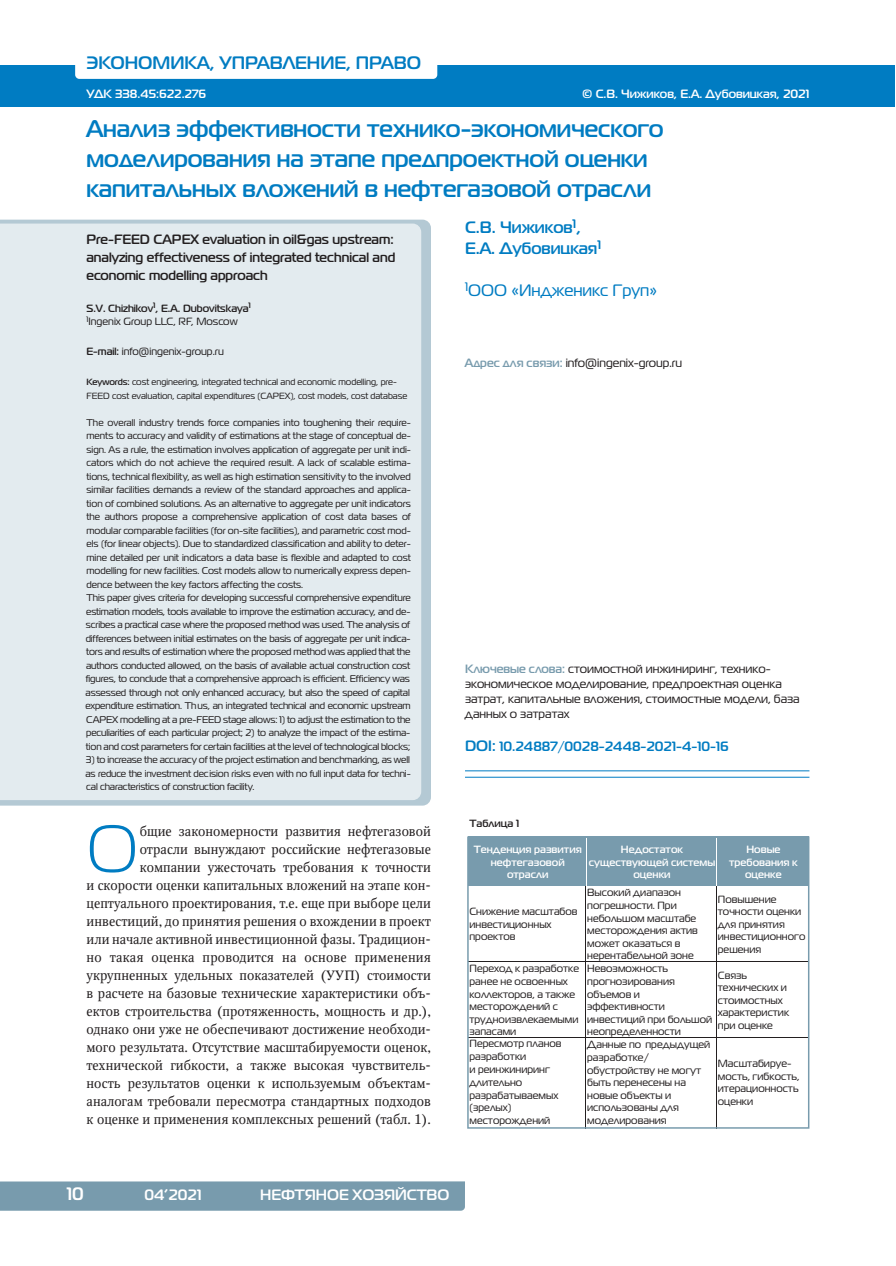
<style>
.page{position:relative;width:896px;height:1266px;background:#fff}
.page>*{position:absolute;margin:0;border:0;box-sizing:border-box;transform-origin:0 0}
.t1{font:66.45px "Magistral C";color:#007cc2}
.t2{font:700 24px/30px "Magistral C";color:#007cc2}
.t3{font:700 18px "Magistral C";color:#007cc2}
.t4{font:700 18px "Magistral C";color:#fff}
.t5{font:700 16.5px/21px "Magistral C";color:#007cc2}
.t6{font:16.5px "Magistral";color:#007cc2}
.t7{font:700 15px "Magistral C";color:#fff}
.t8{font:13.5px/18px "Octava C";color:#231f20;text-align:right}
.t9{font:700 13.5px/18px "Magistral C";color:#231f20;text-align:justify}
.t10{font:700 13.5px "Magistral C";color:#007cc2}
.t11{font:12px/15px "Magistral";color:#231f20}
.t12{font:700 12px "Magistral C";color:#fff}
.t13{font:10.5px/12.6px "Magistral";letter-spacing:.005em;color:#231f20}
.t14{font:500 10.5px/12.6px "Magistral";letter-spacing:.005em;color:#fff;text-align:center}
.t15{font:700 10.5px "Magistral C";color:#231f20}
.t16{font:500 10.5px "Magistral";color:#231f20}
.t17{font:9.75px/13.5px "Magistral";letter-spacing:-.015em;color:#231f20}
.t18{font:9px/13.5px "Magistral";color:#231f20}
.s1{font-family:"Magistral C";font-weight:700}
.s2{font-family:"Magistral C";font-weight:700;color:#789bad}
.s3{font-size:15px}
</style>
<div class="page">
<div style="left:0;top:1181px;width:465px;height:30px;background:#789bad"></div>
<div style="left:0;top:65px;width:894px;height:42px;background:#007cc2"></div>
<div style="left:75px;top:40px;width:362px;height:39px;background:#fff;border-radius:4px"></div>
<hr style="left:465px;top:770px;width:344px;height:1px;background:#007cc2">
<hr style="left:465px;top:777px;width:344px;height:1px;background:#007cc2">
<svg style="left:0;top:220px;width:431px;height:586px;background:#b7cbd6"></svg>
<div style="left:0;top:224px;width:421px;height:576px;background:#e3ebef"></div>
<div style="left:468px;top:837px;width:341px;height:49px;background:#789bad"></div>
<hr style="left:586px;top:837px;width:1px;height:49px;background:#fff">
<hr style="left:716px;top:837px;width:1px;height:49px;background:#fff">
<hr style="left:586px;top:886px;width:1px;height:75px;background:#231f20">
<hr style="left:716px;top:886px;width:1px;height:75px;background:#231f20">
<hr style="left:469px;top:961px;width:117px;height:1px;background:#231f20">
<hr style="left:586px;top:961px;width:130px;height:1px;background:#231f20">
<hr style="left:717px;top:961px;width:92px;height:1px;background:#231f20">
<hr style="left:586px;top:962px;width:1px;height:75px;background:#231f20">
<hr style="left:716px;top:962px;width:1px;height:75px;background:#231f20">
<hr style="left:469px;top:1037px;width:117px;height:1px;background:#231f20">
<hr style="left:586px;top:1037px;width:130px;height:1px;background:#231f20">
<hr style="left:717px;top:1037px;width:92px;height:1px;background:#231f20">
<hr style="left:586px;top:1038px;width:1px;height:90px;background:#231f20">
<hr style="left:716px;top:1038px;width:1px;height:90px;background:#231f20">
<div style="left:467px;top:836px;width:342px;height:293px;border:2px solid #789bad"></div>
<h3 class="t3" style="left:87px;top:53px;width:336px">ЭКОНОМИКА, УПРАВЛЕНИЕ, ПРАВО</h3>
<p class="t12" style="left:87px;top:87px;width:121px">УДК 338.45:622.276</p>
<p class="t12" style="left:582px;top:87px;width:229px">© С.В. Чижиков, Е.А. Дубовицкая, 2021</p>
<h2 class="t2" style="left:87px;top:114px;width:578px">Анализ эффективности технико-экономического моделирования на этапе предпроектной оценки капитальных вложений в нефтегазовой отрасли</h2>
<h3 class="t9" style="left:86px;top:231px;width:310px">Pre-FEED CAPEX evaluation in oil&amp;gas upstream: analyzing effectiveness of integrated technical and economic modelling approach</h3>
<p class="t15" style="left:86px;top:302px;width:166px">S.V. Chizhikov<sup>1</sup>, E.A. Dubovitskaya<sup>1</sup></p>
<p class="t13" style="left:86px;top:316px;width:153px"><sup>1</sup>Ingenix Group LLC, RF, Moscow</p>
<p class="t13" style="left:86px;top:346px;width:139px"><span class="s1">E-mail:</span> info@ingenix-group.ru</p>
<p class="t18" style="left:86px;top:376px;width:322px"><span class="s1">Keywords:</span> cost engineering, integrated technical and economic modelling, pre-<br>FEED cost evaluation, capital expenditures (CAPEX), cost models, cost database</p>
<p class="t17" style="left:85px;top:416px;width:327px">The overall industry trends force companies into toughening their require&shy;ments to accuracy and validity of estimations at the stage of conceptual de&shy;sign. As a rule, the estimation involves application of aggregate per unit indi&shy;cators which do not achieve the required result. A lack of scalable estima&shy;tions, technical flexibility, as well as high estimation sensitivity to the involved similar facilities demands a review of the standard approaches and applica&shy;tion of combined solutions. As an alternative to aggregate per unit indicators the authors propose a comprehensive application of cost data bases of modular comparable facilities (for on-site facilities), and parametric cost mod&shy;els (for linear objects). Due to standardized classification and ability to deter&shy;mine detailed per unit indicators a data base is flexible and adapted to cost modelling for new facilities. Cost models allow to numerically express depen&shy;dence between the key factors affecting the costs.<br>This paper gives criteria for developing successful comprehensive expenditure estimation models, tools available to improve the estimation accuracy, and de&shy;scribes a practical case where the proposed method was used. The analysis of differences between initial estimates on the basis of aggregate per unit indica&shy;tors and results of estimation where the proposed method was applied that the authors conducted allowed, on the basis of available actual construction cost figures, to conclude that a comprehensive approach is efficient. Efficiency was assessed through not only enhanced accuracy, but also the speed of capital expenditure estimation. Thus, an integrated technical and economic upstream CAPEX modelling at a pre-FEED stage allows: 1) to adjust the estimation to the peculiarities of each particular project; 2) to analyze the impact of the estima&shy;tion and cost parameters for certain facilities at the level of technological blocks;</p>
<p class="t17" style="left:86px;top:754px;width:327px;text-align:justify">3) to increase the accuracy of the project estimation and benchmarking, as well as reduce the investment decision risks even with no full input data for techni&shy;cal characteristics of construction facility.</p>
<h3 class="t5" style="left:465px;top:217px;width:138px">С.В. Чижиков<sup>1</sup>,<br>Е.А. Дубовицкая<sup>1</sup></h3>
<h3 class="t6" style="left:465px;top:285px;width:194px"><sup>1</sup>ООО «Индженикс Груп»</h3>
<p class="t11" style="left:465px;top:356px;width:219px"><span class="s2">Адрес для связи:</span> info@ingenix-group.ru</p>
<p class="t11" style="left:465px;top:662px;width:336px"><span class="s2">Ключевые слова:</span> стоимостной инжиниринг, технико&shy;экономическое моделирование, предпроектная оценка затрат, капитальные вложения, стоимостные модели, база данных о затратах</p>
<h3 class="t10" style="left:465px;top:739px;width:265px"><span class="s3">DOI:</span> 10.24887/0028-2448-2021-4-10-16</h3>
<h1 class="t1" style="left:87px;top:810px;width:53px">О</h1>
<p class="t8" style="left:87px;top:824px;width:346px">бщие закономерности развития нефтегазовой<br>отрасли вынуждают российские нефтегазовые компании ужесточать требования к точности<br>и скорости оценки капитальных вложений на этапе кон&shy;цептуального проектирования, т.е. еще при выборе цели инвестиций, до принятия решения о вхождении в проект или начале активной инвестиционной фазы. Традицион&shy;но такая оценка проводится на основе применения укрупненных удельных показателей (УУП) стоимости в расчете на базовые технические характеристики объ&shy;ектов строительства (протяженность, мощность и др.), однако они уже не обеспечивают достижение необходи&shy;мого результата. Отсутствие масштабируемости оценок, технической гибкости, а также высокая чувствитель&shy;ность результатов оценки к используемым объектам&shy;аналогам требовали пересмотра стандартных подходов к оценке и применения комплексных решений (табл. 1).</p>
<p class="t16" style="left:469px;top:820px;width:51px">Таблица 1</p>
<p class="t14" style="left:474px;top:844px;width:110px">Тенденция развития нефтегазовой отрасли</p>
<p class="t14" style="left:589px;top:844px;width:128px">Недостаток существующей системы оценки</p>
<p class="t14" style="left:729px;top:844px;width:70px">Новые требования к оценке</p>
<p class="t13" style="left:469px;top:906px;width:110px">Снижение масштабов инвестиционных проектов</p>
<p class="t13" style="left:587px;top:887px;width:112px">Высокий диапазон погрешности. При небольшом масштабе месторождения актив может оказаться в нерентабельной зоне</p>
<p class="t13" style="left:718px;top:893px;width:89px">Повышение точности оценки для принятия инвестиционного решения</p>
<p class="t13" style="left:469px;top:963px;width:111px">Переход к разработке ранее не освоенных коллекторов, а также месторождений с трудноизвлекаемыми запасами</p>
<p class="t13" style="left:587px;top:963px;width:126px">Невозможность прогнозирования объемов и эффективности инвестиций при большой неопределенности</p>
<p class="t13" style="left:718px;top:969px;width:73px">Связь технических и стоимостных характеристик при оценке</p>
<p class="t13" style="left:469px;top:1038px;width:94px">Пересмотр планов разработки<br>и реинжиниринг длительно разрабатываемых (зрелых) месторождений</p>
<p class="t13" style="left:587px;top:1039px;width:125px">Данные по предыдущей разработке/ обустройству не могут быть перенесены на новые объекты и использованы для моделирования</p>
<p class="t13" style="left:718px;top:1058px;width:83px">Масштабируе&shy;мость, гибкость, итерационность оценки</p>
<h3 class="t4" style="left:67px;top:1183px;width:19px">10</h3>
<h3 class="t7" style="left:145px;top:1186px;width:58px">04’2021</h3>
<h3 class="t7" style="left:260px;top:1186px;width:191px">НЕФТЯНОЕ ХОЗЯЙСТВО</h3>
</div>
